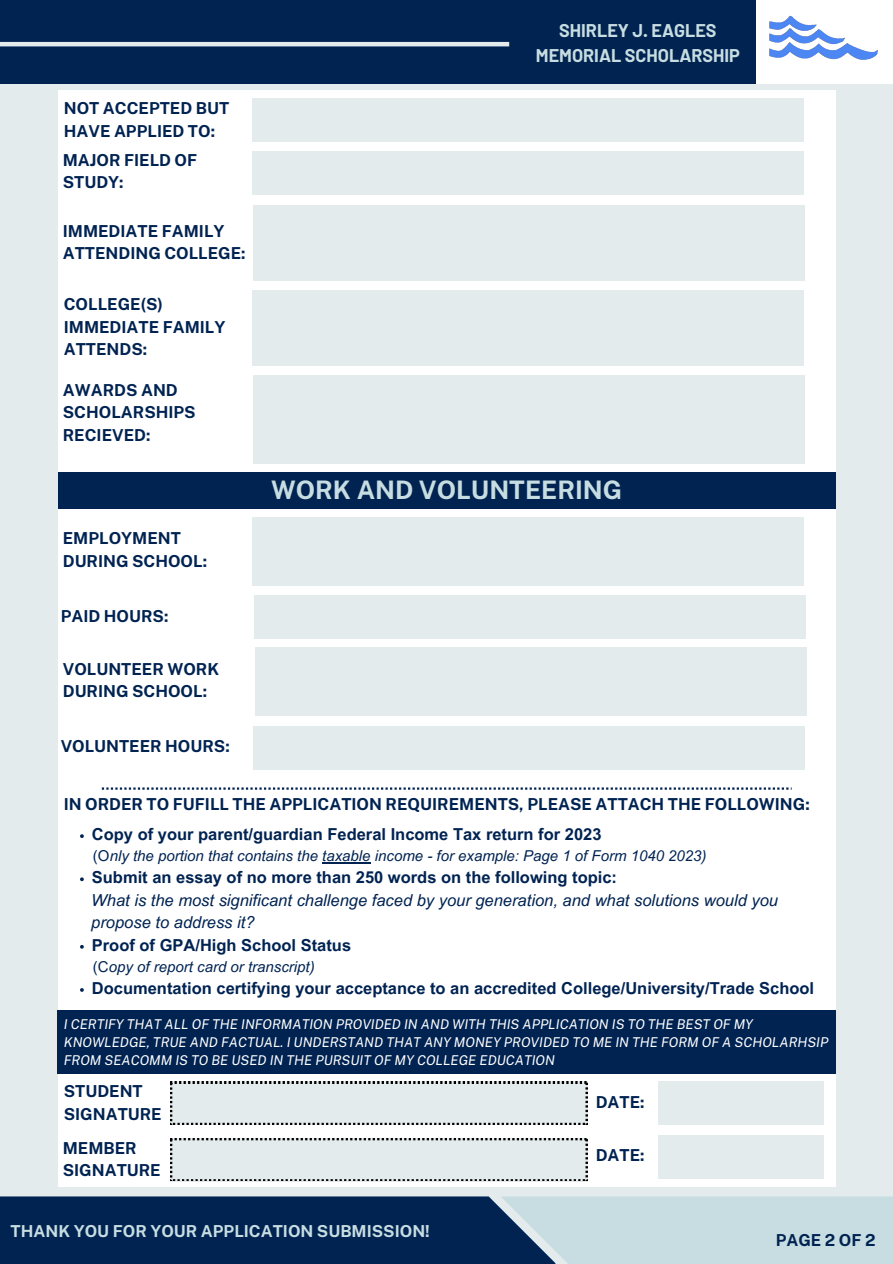
<style>
.page{position:relative;width:893px;height:1264px;background:#fff}
.page>*{position:absolute;margin:0;border:0;box-sizing:border-box;transform-origin:0 0}
.t1{font:700 25.5px "Public Sans";color:#c7dde1}
.t2{font:700 18px/24.8px "Barlow";color:#c7dde1;text-align:center}
.t3{font:700 16.5px/22.5px "Public Sans";color:#002352}
.t4{font:700 16.5px "Arial MT Pro";color:#002352}
.t5{font:italic 16.5px/22.5px "Arial MT Pro";color:#002352}
.t6{font:700 16.5px "Public Sans";color:#c7dde1}
.t7{font:italic 15px "Arial MT Pro";color:#002352}
.t8{font:italic 13.5px/18px "Public Sans";color:#fff}
.s1{font-style:normal}
</style>
<div class="page">
<div style="left:0;top:0;width:892px;height:1263px;background:#e3ebed"></div>
<div style="left:58px;top:90px;width:777px;height:1096px;background:#fff"></div>
<svg style="left:102px;top:787px;width:689px;height:2px"></svg>
<div style="left:252px;top:152px;width:552px;height:43px;background:#e3ebed"></div>
<div style="left:253px;top:205px;width:551px;height:76px;background:#e3ebed"></div>
<div style="left:0;top:0;width:892px;height:84px;background:#002352"></div>
<div style="left:756px;top:0;width:136px;height:84px;background:#fff"></div>
<div style="left:0;top:1196px;width:555px;height:67px;background:#002352"></div>
<div style="left:500px;top:1196px;width:392px;height:67px;background:#c7dde1"></div>
<hr style="left:0;top:42px;width:509px;height:4px;background:#e3ebed">
<div style="left:58px;top:1010px;width:777px;height:64px;background:#002352"></div>
<svg style="left:80px;top:834px;width:4px;height:4px"></svg>
<hr style="left:322px;top:862px;width:48px;height:1px;background:#002352">
<svg style="left:80px;top:877px;width:4px;height:4px"></svg>
<svg style="left:80px;top:945px;width:4px;height:3px"></svg>
<svg style="left:80px;top:988px;width:4px;height:3px"></svg>
<div style="left:252px;top:518px;width:552px;height:68px;background:#e3ebed"></div>
<div style="left:254px;top:595px;width:552px;height:43px;background:#e3ebed"></div>
<svg style="left:170px;top:1180px;width:417px;height:1px"></svg>
<svg style="left:170px;top:1138px;width:417px;height:42px;background:#d9e1e3"></svg>
<div style="left:58px;top:472px;width:777px;height:37px;background:#002352"></div>
<div style="left:252px;top:98px;width:552px;height:44px;background:#e3ebed"></div>
<img style="left:769px;top:15px;width:109px;height:45px">
<div style="left:252px;top:290px;width:552px;height:76px;background:#e3ebed"></div>
<div style="left:253px;top:375px;width:551px;height:88px;background:#e3ebed"></div>
<div style="left:254px;top:647px;width:552px;height:68px;background:#e3ebed"></div>
<div style="left:253px;top:726px;width:551px;height:43px;background:#e3ebed"></div>
<svg style="left:170px;top:1124px;width:417px;height:1px"></svg>
<svg style="left:170px;top:1081px;width:417px;height:43px;background:#d6dee0"></svg>
<div style="left:658px;top:1081px;width:165px;height:44px;background:#e3ebed"></div>
<div style="left:658px;top:1134px;width:165px;height:44px;background:#e3ebed"></div>
<h1 class="t3" style="left:64px;top:97px;width:167px">NOT ACCEPTED BUT<br>HAVE APPLIED TO:</h1>
<h2 class="t3" style="left:63px;top:149px;width:136px">MAJOR FIELD OF<br>STUDY:</h2>
<p class="t3" style="left:63px;top:219px;width:184px">IMMEDIATE FAMILY<br>ATTENDING COLLEGE:</p>
<h2 class="t3" style="left:64px;top:293px;width:163px">COLLEGE(S)<br>IMMEDIATE FAMILY<br>ATTENDS:</h2>
<h2 class="t3" style="left:63px;top:378px;width:134px">AWARDS AND<br>SCHOLARSHIPS<br>RECIEVED:</h2>
<h2 class="t3" style="left:63px;top:527px;width:146px">EMPLOYMENT<br>DURING SCHOOL:</h2>
<h2 class="t3" style="left:61px;top:604px;width:109px">PAID HOURS:</h2>
<h2 class="t3" style="left:63px;top:657px;width:158px">VOLUNTEER WORK<br>DURING SCHOOL:</h2>
<h2 class="t3" style="left:61px;top:734px;width:171px">VOLUNTEER HOURS:</h2>
<h2 class="t2" style="left:536px;top:18px;width:205px">SHIRLEY J. EAGLES<br>MEMORIAL SCHOLARSHIP</h2>
<h2 class="t1" style="left:271px;top:475px;width:352px">WORK AND VOLUNTEERING</h2>
<p class="t3" style="left:64px;top:792px;width:747px">IN ORDER TO FUFILL THE APPLICATION REQUIREMENTS, PLEASE ATTACH THE FOLLOWING:</p>
<p class="t4" style="left:92px;top:827px;width:511px">Copy of your parent/guardian Federal Income Tax return for 2023</p>
<p class="t7" style="left:93px;top:850px;width:615px"><span class="s1">(O</span>nly the portion that contains the taxable income - for example: Page 1 of Form 1040 2023)</p>
<p class="t4" style="left:92px;top:871px;width:526px">Submit an essay of no more than 250 words on the following topic:</p>
<p class="t5" style="left:91px;top:890px;width:688px">What is the most significant challenge faced by your generation, and what solutions would you propose to address it?</p>
<p class="t4" style="left:92px;top:938px;width:261px">Proof of GPA/High School Status</p>
<p class="t7" style="left:93px;top:960px;width:223px"><span class="s1">(C</span>opy of report card or transcript)</p>
<p class="t4" style="left:92px;top:981px;width:723px">Documentation certifying your acceptance to an accredited College/University/Trade School</p>
<h2 class="t8" style="left:64px;top:1014px;width:766px">I CERTIFY THAT ALL OF THE INFORMATION PROVIDED IN AND WITH THIS APPLICATION IS TO THE BEST OF MY<br>KNOWLEDGE, TRUE AND FACTUAL. I UNDERSTAND THAT ANY MONEY PROVIDED TO ME IN THE FORM OF A SCHOLARHSIP<br>FROM SEACOMM IS TO BE USED IN THE PURSUIT OF MY COLLEGE EDUCATION</h2>
<h2 class="t3" style="left:64px;top:1080px;width:99px">STUDENT<br>SIGNATURE</h2>
<h4 class="t3" style="left:595px;top:1090px;width:50px">DATE:</h4>
<h2 class="t3" style="left:595px;top:1143px;width:50px">DATE:</h2>
<h2 class="t3" style="left:63px;top:1136px;width:99px">MEMBER<br>SIGNATURE</h2>
<h2 class="t6" style="left:11px;top:1220px;width:421px">THANK YOU FOR YOUR APPLICATION SUBMISSION!</h2>
<h2 class="t3" style="left:775px;top:1228px;width:101px">PAGE 2 OF 2</h2>
</div>
